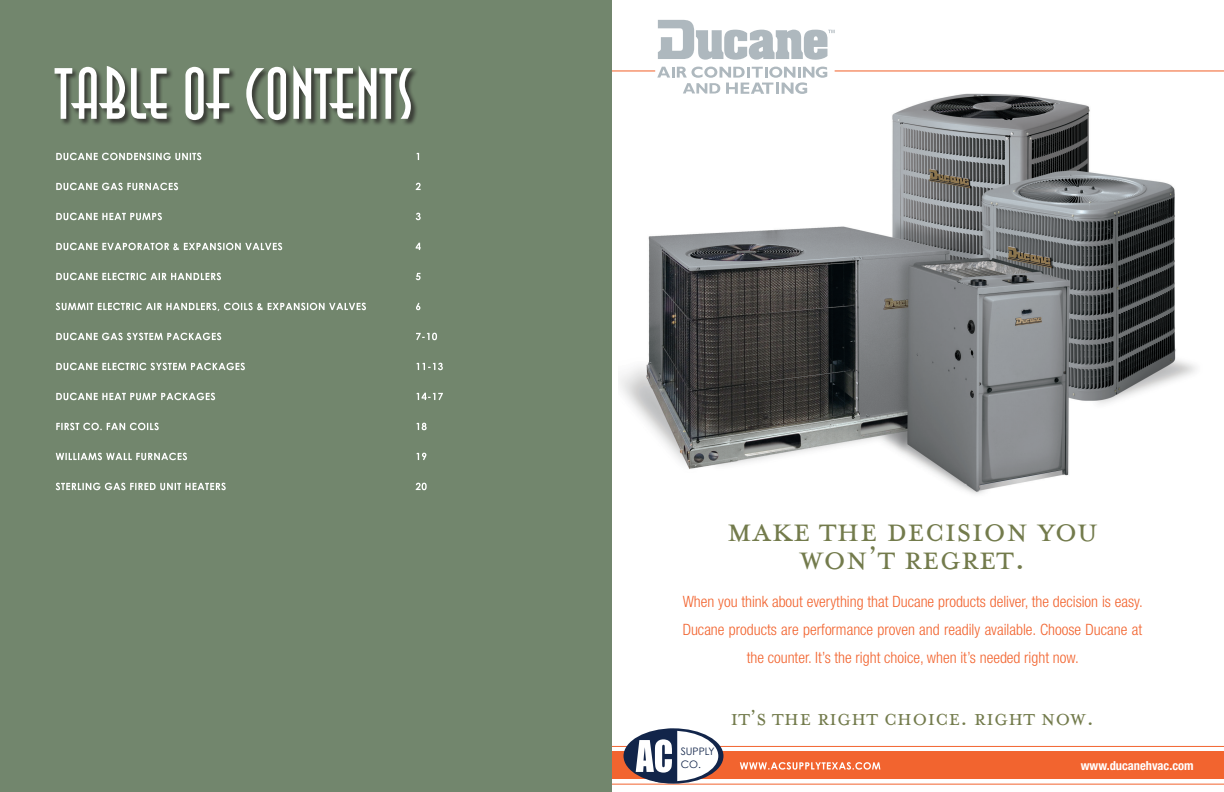
<style>
.page{position:relative;width:1224px;height:792px;background:#fff}
.page>*{position:absolute;margin:0;border:0;box-sizing:border-box;transform-origin:0 0}
.t1{font:37.5px/28.1px "Mrs Eaves Small Caps";color:#737b4c;text-align:center}
.t2{font:25px "Mrs Eaves Small Caps";color:#737b4c}
.t3{font:300 condensed 15.6px/28.1px "Helvetica Neue LT Std";color:#f2642f;text-align:center}
.t4{font:700 condensed 12.5px "Helvetica Neue LT Std";color:#fff}
.t5{font:10.3px "Century Gothic";color:#12254a}
</style>
<div class="page">
<div style="left:594px;top:752px;width:630px;height:27px;background:#f2642f"></div>
<hr style="left:594px;top:70px;width:61px;height:1px;background:#f2642f">
<hr style="left:594px;top:784px;width:630px;height:1px;background:#f2642f">
<hr style="left:594px;top:746px;width:630px;height:1px;background:#f2642f">
<img style="left:618px;top:52px;width:606px;height:442px">
<svg style="left:658px;top:20px;width:177px;height:40px"></svg>
<svg style="left:657px;top:67px;width:170px;height:27px"></svg>
<div style="left:624px;top:728px;width:99px;height:56px;background:#12254a;border-radius:50%"></div>
<svg style="left:636px;top:728px;width:82px;height:57px"></svg>
<svg style="left:740px;top:762px;width:140px;height:8px"></svg>
<div style="left:0;top:0;width:612px;height:792px;background:#72866d"></div>
<div style="left:54px;top:66px;width:365px;height:62px;background:#231f20;opacity:.75"></div>
<svg style="left:55px;top:65px;width:357px;height:55px"></svg>
<svg style="left:56px;top:483px;width:371px;height:7px"></svg>
<svg style="left:56px;top:453px;width:370px;height:7px"></svg>
<svg style="left:56px;top:423px;width:371px;height:7px"></svg>
<svg style="left:56px;top:393px;width:387px;height:7px"></svg>
<svg style="left:56px;top:363px;width:387px;height:7px"></svg>
<svg style="left:56px;top:333px;width:381px;height:7px"></svg>
<svg style="left:56px;top:303px;width:364px;height:8px"></svg>
<svg style="left:56px;top:273px;width:365px;height:7px"></svg>
<svg style="left:56px;top:243px;width:365px;height:7px"></svg>
<svg style="left:56px;top:213px;width:365px;height:7px"></svg>
<svg style="left:56px;top:183px;width:365px;height:7px"></svg>
<svg style="left:56px;top:153px;width:363px;height:7px"></svg>
<p class="t1" style="left:727px;top:517px;width:373px">make the decision you won’t regret.</p>
<p class="t3" style="left:683px;top:587px;width:462px">When you think about everything that Ducane products deliver, the decision is easy.<br>Ducane products are performance proven and readily available. Choose Ducane at the counter. It’s the right choice, when it’s needed right now.</p>
<p class="t5" style="left:681px;top:745px;width:36px">SUPPLY</p>
<p class="t5" style="left:681px;top:758px;width:22px">CO.</p>
<p class="t2" style="left:731px;top:705px;width:365px">it’s the right choice. right now.</p>
<p class="t4" style="left:1081px;top:758px;width:114px">www.ducanehvac.com</p>
</div>
